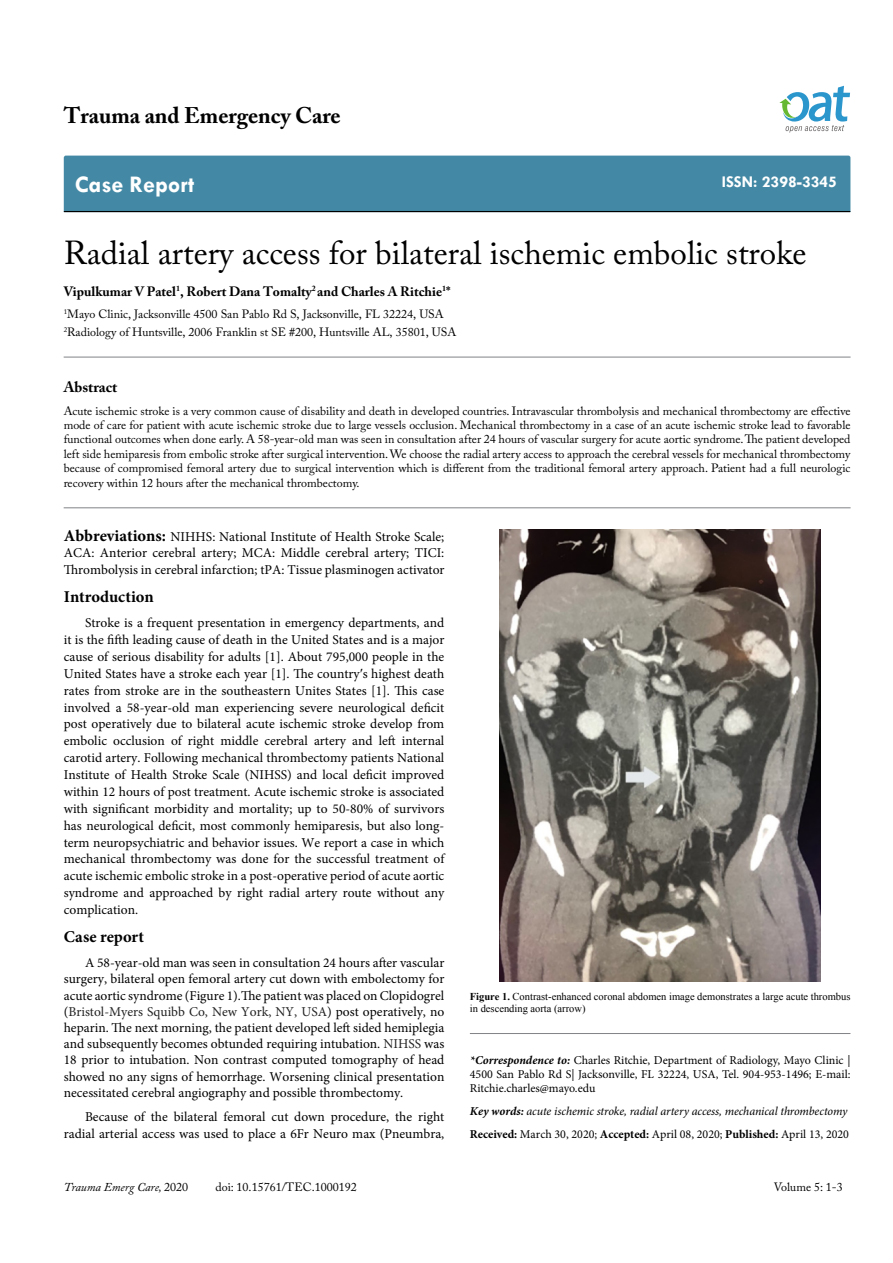
<style>
.page{position:relative;width:893px;height:1263px;background:#fff}
.page>*{position:absolute;margin:0;border:0;box-sizing:border-box;transform-origin:0 0}
.t1{font:33px "Adobe Caslon Pro";color:#000}
.t2{font:700 24px "Tw Cen";color:#fff}
.t3{font:700 22.5px "Adobe Caslon Pro";color:#000}
.t4{font:700 16.5px "Minion Pro";letter-spacing:.005em;color:#000}
.t5{font:700 16.5px "Tw Cen";color:#fff}
.t6{font:700 15px "Adobe Caslon Pro";color:#000}
.t7{font:13.5px/16.8px "Minion Pro";color:#000;text-align:justify}
.t8{font:700 13.5px "Adobe Caslon Pro";color:#000}
.t9{font:12px/14.4px "Adobe Caslon Pro";color:#000}
.t10{font:12px/14.4px "Minion Pro";color:#000;text-align:justify}
.t11{font:italic 12px/23px "Minion Pro";letter-spacing:-.01em;color:#000}
.t12{font:italic 12px "Adobe Caslon Pro";color:#000}
.t13{font:10.5px/12.6px "Times New Roman";color:#000}
.s1{font-weight:700;font-size:16.5px}
.s2{font-family:"Times New Roman"}
.s3{color:#222}
.s4{font-style:normal}
.s5{font-weight:700}
.s6{font-weight:700;font-style:italic}
.s7{font-weight:700;font-style:normal}
</style>
<div class="page">
<div style="left:64px;top:156px;width:786px;height:55px;background:#4389a5"></div>
<hr style="left:64px;top:211px;width:786px;height:1px;background:#000">
<svg style="left:779px;top:86px;width:71px;height:47px"></svg>
<hr style="left:64px;top:357px;width:787px;height:1px;background:#808285">
<hr style="left:64px;top:508px;width:787px;height:1px;background:#808285">
<hr style="left:470px;top:1033px;width:380px;height:1px;background:#808285">
<img style="left:500px;top:529px;width:320px;height:453px">
<h3 class="t3" style="left:64px;top:102px;width:278px">Trauma and Emergency Care</h3>
<h2 class="t2" style="left:75px;top:170px;width:121px">Case Report</h2>
<p class="t5" style="left:722px;top:172px;width:117px">ISSN: 2398-3345</p>
<h1 class="t1" style="left:64px;top:233px;width:744px">Radial artery access for bilateral ischemic embolic stroke</h1>
<p class="t8" style="left:64px;top:283px;width:388px">Vipulkumar V Patel<sup>1</sup>, Robert Dana Tomalty<sup>2</sup> and Charles A Ritchie<sup>1</sup>*</p>
<p class="t9" style="left:64px;top:305px;width:394px;line-height:18px"><sup>1</sup>Mayo Clinic, Jacksonville 4500 San Pablo Rd S, Jacksonville, FL 32224, USA<br><sup>2</sup>Radiology of Huntsville, 2006 Franklin st SE #200, Huntsville AL, 35801, USA</p>
<p class="t6" style="left:64px;top:378px;width:55px">Abstract</p>
<p class="t9" style="left:64px;top:403px;width:788px;text-align:justify">Acute ischemic stroke is a very common cause of disability and death in developed countries. Intravascular thrombolysis and mechanical thrombectomy are effective mode of care for patient with acute ischemic stroke due to large vessels occlusion. Mechanical thrombectomy in a case of an acute ischemic stroke lead to favorable functional outcomes when done early. A 58-year-old man was seen in consultation after 24 hours of vascular surgery for acute aortic syndrome. The patient developed left side hemiparesis from embolic stroke after surgical intervention. We choose the radial artery access to approach the cerebral vessels for mechanical thrombectomy because of compromised femoral artery due to surgical intervention which is different from the traditional femoral artery approach. Patient had a full neurologic recovery within 12 hours after the mechanical thrombectomy.</p>
<p class="t7" style="left:64px;top:529px;width:382px;line-height:16.2px"><span class="s1">Abbreviations:</span> NIHHS: National Institute of Health Stroke Scale; ACA: Anterior cerebral artery; MCA: Middle cerebral artery; TICI:<br>Thrombolysis in cerebral infarction; tPA: Tissue plasminogen activator</p>
<p class="t4" style="left:64px;top:585px;width:91px">Introduction</p>
<p class="t7" style="left:64px;top:614px;width:382px;text-indent:21px">Stroke is a frequent presentation in emergency departments, and it is the fifth leading cause of death in the United States and is a major cause of serious disability for adults [1]. About 795,000 people in the United States have a stroke each year [1]. The country<span class="s2">′</span>s highest death rates from stroke are in the southeastern Unites States [1]. This case involved a 58-year-old man experiencing severe neurological deficit post operatively due to bilateral acute ischemic stroke develop from embolic occlusion of right middle cerebral artery and left internal carotid artery. Following mechanical thrombectomy patients National Institute of Health Stroke Scale (NIHSS) and local deficit improved within 12 hours of post treatment. Acute ischemic stroke is associated with significant morbidity and mortality; up to 50-80% of survivors has neurological deficit, most commonly hemiparesis, but also long&shy;term neuropsychiatric and behavior issues. We report a case in which mechanical thrombectomy was done for the successful treatment of acute ischemic embolic stroke in a post-operative period of acute aortic syndrome and approached by right radial artery route without any complication.</p>
<p class="t4" style="left:64px;top:925px;width:82px">Case report</p>
<p class="t7" style="left:64px;top:955px;width:382px;line-height:16.2px;text-indent:21px">A 58-year-old man was seen in consultation 24 hours after vascular surgery, bilateral open femoral artery cut down with embolectomy for acute aortic syndrome (Figure 1).The patient was placed on Clopidogrel (<span class="s3">Bristol-Myers Squibb Co, New York, NY, USA</span>) post operatively, no heparin. The next morning, the patient developed left sided hemiplegia and subsequently becomes obtunded requiring intubation. <span class="s3">NIHSS</span> was 18 prior to intubation. Non contrast computed tomography of head showed no any signs of hemorrhage. Worsening clinical presentation necessitated cerebral angiography and possible thrombectomy.</p>
<p class="t7" style="left:64px;top:1109px;width:382px;line-height:16.2px;text-align:right">Because of the bilateral femoral cut down procedure, the right radial arterial access was used to place a 6Fr Neuro max (Pneumbra,</p>
<p class="t12" style="left:64px;top:1180px;width:126px">Trauma Emerg Care, <span class="s4">2020</span></p>
<p class="t9" style="left:215px;top:1180px;width:143px">doi: 10.15761/TEC.1000192</p>
<p class="t13" style="left:470px;top:990px;width:382px"><span class="s5">Figure 1.</span> Contrast-enhanced coronal abdomen image demonstrates a large acute thrombus in descending aorta (arrow)</p>
<p class="t10" style="left:470px;top:1052px;width:382px"><span class="s6">*Correspondence to:</span> Charles Ritchie, Department of Radiology, Mayo Clinic | 4500 San Pablo Rd S| Jacksonville, FL 32224, USA, Tel. 904-953-1496; E-mail:<br>Ritchie.charles@mayo.edu</p>
<p class="t11" style="left:470px;top:1100px;width:381px"><span class="s5">Key words:</span> acute ischemic stroke, radial artery access, mechanical thrombectomy<br><span class="s7">Received:</span> <span class="s4">March 30, 2020;</span> <span class="s7">Accepted:</span> <span class="s4">April 08, 2020;</span> <span class="s7">Published:</span> <span class="s4">April 13, 2020</span></p>
<p class="t9" style="left:774px;top:1180px;width:71px">Volume 5: 1-3</p>
</div>
